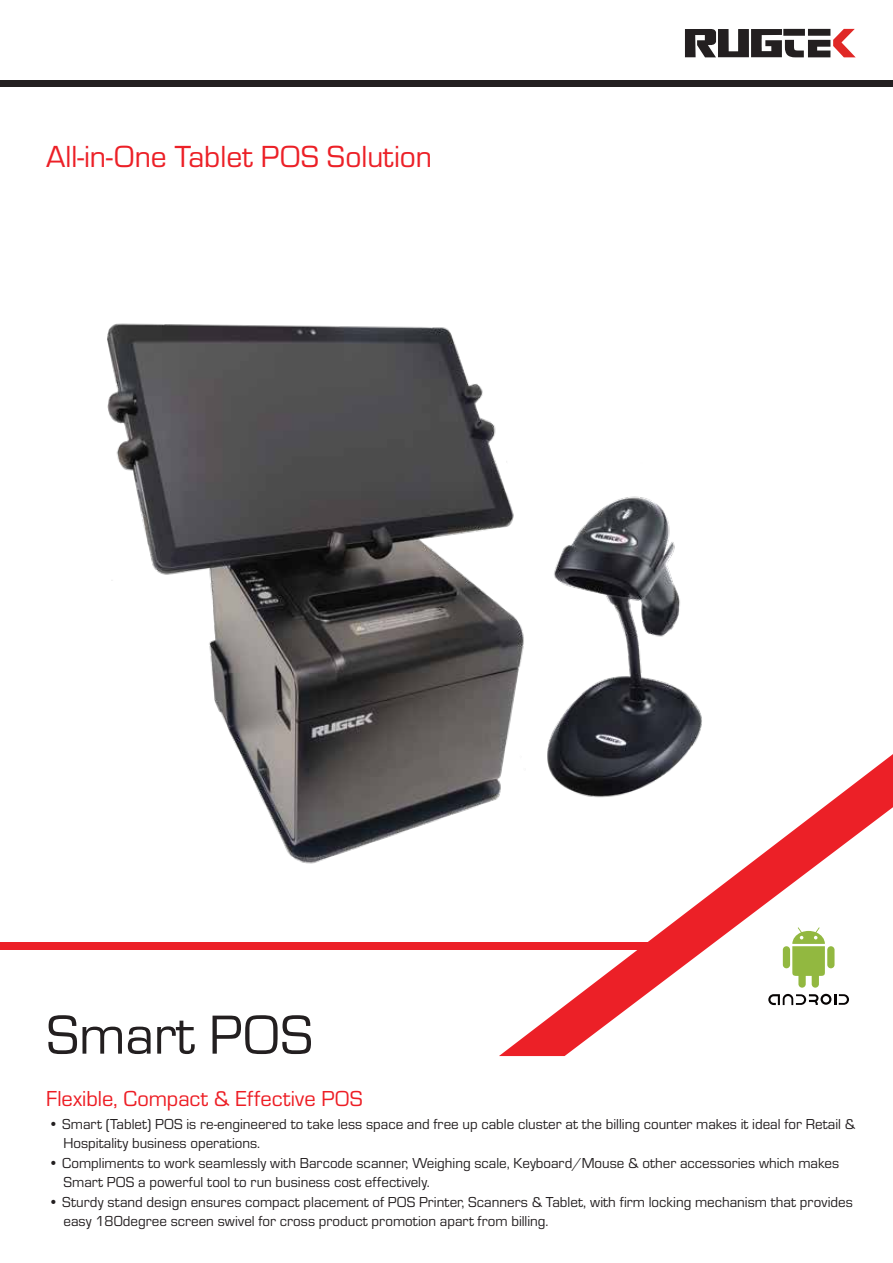
<style>
.page{position:relative;width:893px;height:1263px;background:#fff}
.page>*{position:absolute;margin:0;border:0;box-sizing:border-box;transform-origin:0 0}
.t1{font:57px "Eurostile";color:#231f20}
.t2{font:31.65px "Eurostile";color:#ec2027}
.t3{font:22.5px "Eurostile";letter-spacing:.005em;color:#ed1d24}
.t4{font:15px/19.5px "Eurostile";color:#231f20}
</style>
<div class="page">
<svg style="left:499px;top:754px;width:394px;height:302px"></svg>
<div style="left:0;top:943px;width:659px;height:7px;background:#ec2027"></div>
<svg style="left:685px;top:29px;width:171px;height:28px"></svg>
<div style="left:0;top:80px;width:893px;height:7px;background:#231f20"></div>
<svg style="left:783px;top:927px;width:51px;height:61px"></svg>
<svg style="left:768px;top:994px;width:81px;height:11px"></svg>
<img style="left:107px;top:323px;width:731px;height:586px">
<h2 class="t2" style="left:46px;top:135px;width:387px">All-in-One Tablet POS Solution</h2>
<h1 class="t1" style="left:46px;top:996px;width:268px">Smart POS</h1>
<h3 class="t3" style="left:46px;top:1084px;width:318px">Flexible, Compact &amp; Effective POS</h3>
<p class="t4" style="left:64px;top:1113px;width:793px;text-indent:-15px">• Smart (Tablet) POS is re-engineered to take less space and free up cable cluster at the billing counter makes it ideal for Retail &amp;<br>Hospitality business operations.</p>
<p class="t4" style="left:64px;top:1152px;width:777px;text-indent:-15px">• Compliments to work seamlessly with Barcode scanner, Weighing scale, Keyboard/Mouse &amp; other accessories which makes<br>Smart POS a powerful tool to run business cost effectively.</p>
<p class="t4" style="left:64px;top:1191px;width:791px;text-indent:-15px">• Sturdy stand design ensures compact placement of POS Printer, Scanners &amp; Tablet, with firm locking mechanism that provides easy 180degree screen swivel for cross product promotion apart from billing.</p>
</div>
